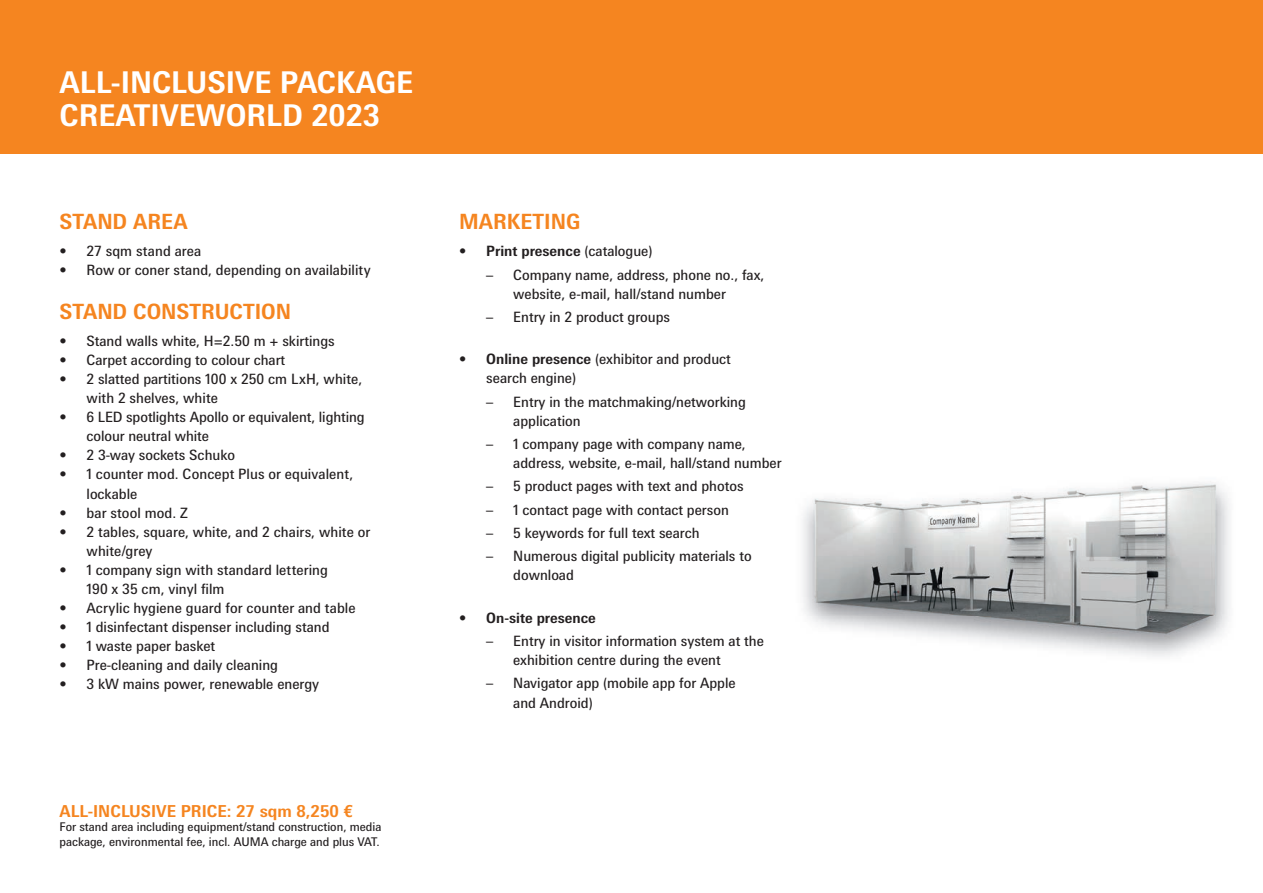
<style>
.page{position:relative;width:1263px;height:893px;background:#fff}
.page>*{position:absolute;margin:0;border:0;box-sizing:border-box;transform-origin:0 0}
.t1{font:700 30px/33px "Messe Univers";color:#fff}
.t2{font:700 21px "Messe Univers";color:#f58520}
.t3{font:700 16.5px "Messe Univers";color:#f58520}
.t4{font:14.25px/19px "Messe Univers";color:#231f20}
.t5{font:700 14.25px "Messe Univers";color:#231f20}
.t6{font:12px/14.4px "Messe Univers";color:#231f20}
.s1{font-weight:400}
.s2{font-weight:700}
</style>
<div class="page">
<div style="left:0;top:0;width:1263px;height:153px;background:#f58520"></div>
<img style="left:803px;top:481px;width:427px;height:176px">
<h1 class="t1" style="left:60px;top:65px;width:355px">ALL-INCLUSIVE PACKAGE<br>CREATIVEWORLD 2023</h1>
<h2 class="t2" style="left:60px;top:208px;width:130px">STAND AREA</h2>
<p class="t4" style="left:60px;top:242px;width:143px">• 27 sqm stand area</p>
<p class="t4" style="left:60px;top:261px;width:313px">• Row or coner stand, depending on availability</p>
<h2 class="t2" style="left:60px;top:298px;width:233px">STAND CONSTRUCTION</h2>
<p class="t4" style="left:60px;top:331px;width:277px">• Stand walls white, H=2.50 m + skirtings</p>
<p class="t4" style="left:60px;top:350px;width:227px">• Carpet according to colour chart</p>
<p class="t4" style="left:87px;top:369px;width:277px;text-indent:-27px">• 2 slatted partitions 100 x 250 cm LxH, white, with 2 shelves, white</p>
<p class="t4" style="left:87px;top:407px;width:280px;text-indent:-27px">• 6 LED spotlights Apollo or equivalent, lighting colour neutral white</p>
<p class="t4" style="left:60px;top:446px;width:177px">• 2 3-way sockets Schuko</p>
<p class="t4" style="left:87px;top:465px;width:268px;text-indent:-27px">• 1 counter mod. Concept Plus or equivalent, lockable</p>
<p class="t4" style="left:60px;top:503px;width:130px">• bar stool mod. Z</p>
<p class="t4" style="left:87px;top:522px;width:285px;text-indent:-27px">• 2 tables, square, white, and 2 chairs, white or white/grey</p>
<p class="t4" style="left:87px;top:560px;width:243px;text-indent:-27px">• 1 company sign with standard lettering<br>190 x 35 cm, vinyl film</p>
<p class="t4" style="left:60px;top:598px;width:298px">• Acrylic hygiene guard for counter and table</p>
<p class="t4" style="left:60px;top:617px;width:271px">• 1 disinfectant dispenser including stand</p>
<p class="t4" style="left:60px;top:636px;width:157px">• 1 waste paper basket</p>
<p class="t4" style="left:60px;top:655px;width:220px">• Pre-cleaning and daily cleaning</p>
<p class="t4" style="left:60px;top:674px;width:261px">• 3 kW mains power, renewable energy</p>
<p class="t3" style="left:60px;top:801px;width:295px">ALL-INCLUSIVE PRICE: 27 sqm 8,250 €</p>
<p class="t6" style="left:60px;top:820px;width:323px">For stand area including equipment/stand construction, media package, environmental fee, incl. AUMA charge and plus VAT.</p>
<h2 class="t2" style="left:459px;top:208px;width:123px">MARKETING</h2>
<p class="t5" style="left:459px;top:243px;width:195px">• Print presence <span class="s1">(catalogue)</span></p>
<p class="t4" style="left:513px;top:265px;width:253px;text-indent:-27px">– Company name, address, phone no., fax, website, e-mail, hall/stand number</p>
<p class="t4" style="left:486px;top:307px;width:185px">– Entry in 2 product groups</p>
<p class="t4" style="left:486px;top:350px;width:246px;text-indent:-27px"><span class="s2">• Online presence</span> (exhibitor and product search engine)</p>
<p class="t4" style="left:513px;top:392px;width:234px;text-indent:-27px">– Entry in the matchmaking/networking application</p>
<p class="t4" style="left:513px;top:434px;width:270px;text-indent:-27px">– 1 company page with company name, address, website, e-mail, hall/stand number</p>
<p class="t4" style="left:486px;top:477px;width:259px">– 5 product pages with text and photos</p>
<p class="t4" style="left:486px;top:500px;width:244px">– 1 contact page with contact person</p>
<p class="t4" style="left:486px;top:523px;width:215px">– 5 keywords for full text search</p>
<p class="t4" style="left:513px;top:547px;width:240px;text-indent:-27px">– Numerous digital publicity materials to download</p>
<p class="t5" style="left:459px;top:609px;width:138px">• On-site presence</p>
<p class="t4" style="left:513px;top:631px;width:252px;text-indent:-27px">– Entry in visitor information system at the exhibition centre during the event</p>
<p class="t4" style="left:513px;top:674px;width:224px;text-indent:-27px">– Navigator app (mobile app for Apple and Android)</p>
</div>
